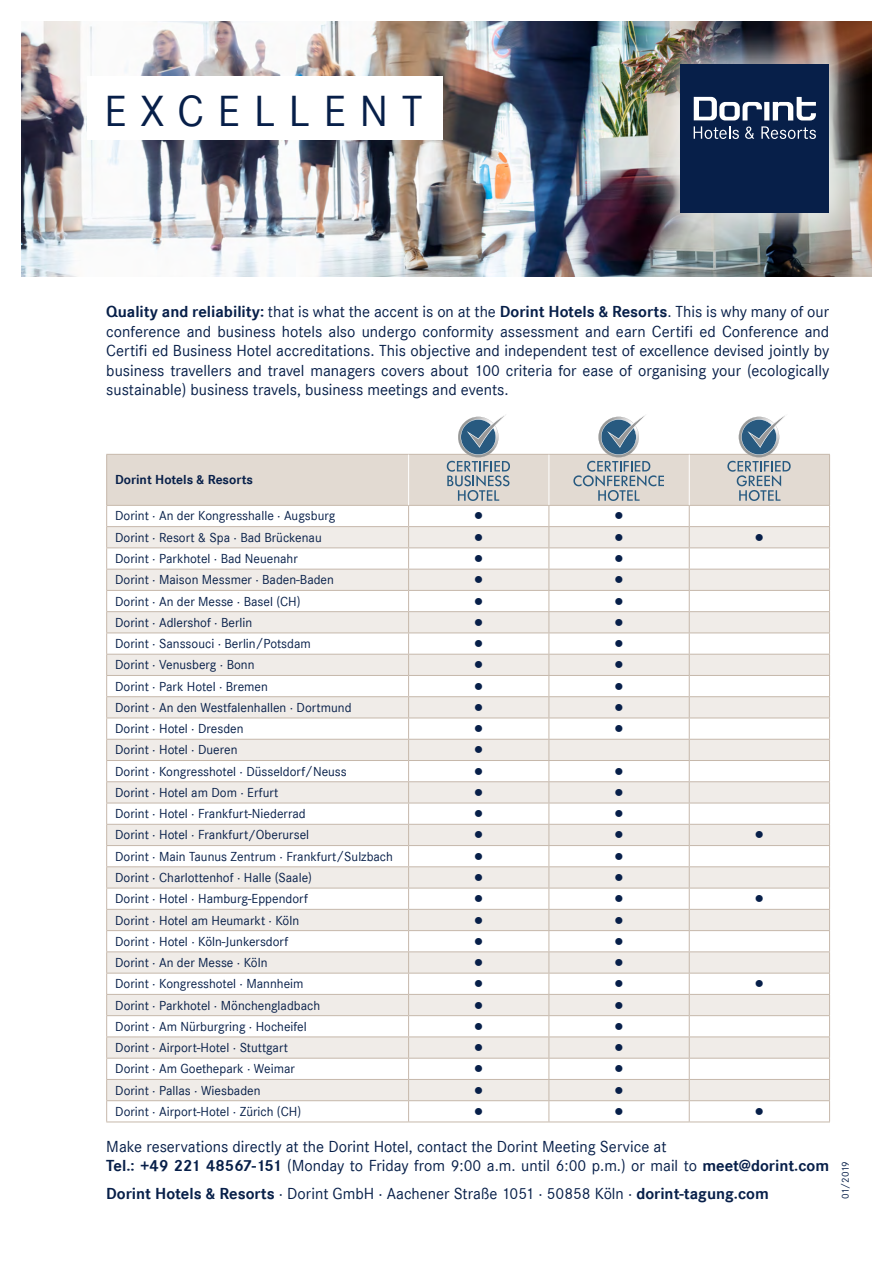
<style>
.page{position:relative;width:893px;height:1263px;background:#fff}
.page>*{position:absolute;margin:0;border:0;box-sizing:border-box;transform-origin:0 0}
.t1{font:45px "Corporate S";letter-spacing:.3em;color:#071f49}
.t2{font:16.5px/19.5px "Corporate S";color:#071f49}
.t3{font:13.5px "Corporate S";color:#071f49}
.t4{font:700 13.5px "Corporate S";color:#071f49}
.t5{font:10.5px "Corporate S";letter-spacing:-.07em;color:#071f49}
.s1{font-weight:700}
</style>
<div class="page">
<img style="left:21px;top:21px;width:851px;height:255px">
<div style="left:641px;top:24px;width:228px;height:229px;background:#fff;opacity:.75"></div>
<div style="left:680px;top:64px;width:149px;height:149px;background:#071f49"></div>
<svg style="left:773px;top:97px;width:43px;height:23px"></svg>
<div style="left:764px;top:102px;width:5px;height:18px;background:#fff"></div>
<svg style="left:694px;top:97px;width:68px;height:23px"></svg>
<svg style="left:694px;top:126px;width:45px;height:13px"></svg>
<svg style="left:745px;top:127px;width:9px;height:12px"></svg>
<svg style="left:761px;top:126px;width:55px;height:13px"></svg>
<div style="left:87px;top:77px;width:355px;height:63px;background:#fff"></div>
<hr style="left:106px;top:1121px;width:303px;height:1px;background:#c6b8ab">
<hr style="left:409px;top:1121px;width:140px;height:1px;background:#c6b8ab">
<hr style="left:549px;top:1121px;width:140px;height:1px;background:#c6b8ab">
<hr style="left:689px;top:1121px;width:141px;height:1px;background:#c6b8ab">
<svg style="left:106px;top:415px;width:724px;height:706px"></svg>
<h1 class="t1" style="left:104px;top:85px;width:320px">EXCELLENT</h1>
<p class="t2" style="left:106px;top:302px;width:724px;text-align:justify"><span class="s1">Quality and reliability:</span> that is what the accent is on at the <span class="s1">Dorint Hotels &amp; Resorts</span>. This is why many of our conference and business hotels also undergo conformity assessment and earn Certifi ed Conference and Certifi ed Business Hotel accreditations. This objective and independent test of excellence devised jointly by business travellers and travel managers covers about 100 criteria for ease of organising your (ecologically sustainable) business travels, business meetings and events.</p>
<p class="t4" style="left:115px;top:472px;width:139px">Dorint Hotels &amp; Resorts</p>
<p class="t3" style="left:115px;top:508px;width:222px">Dorint · An der Kongresshalle · Augsburg</p>
<p class="t3" style="left:474px;top:508px;width:11px">▯</p>
<p class="t3" style="left:615px;top:508px;width:11px">▯</p>
<p class="t3" style="left:115px;top:530px;width:208px">Dorint · Resort &amp; Spa · Bad Brückenau</p>
<p class="t3" style="left:474px;top:530px;width:11px">▯</p>
<p class="t3" style="left:615px;top:530px;width:11px">▯</p>
<p class="t3" style="left:755px;top:530px;width:11px">▯</p>
<p class="t3" style="left:115px;top:551px;width:184px">Dorint · Parkhotel · Bad Neuenahr</p>
<p class="t3" style="left:474px;top:551px;width:11px">▯</p>
<p class="t3" style="left:615px;top:551px;width:11px">▯</p>
<p class="t3" style="left:115px;top:572px;width:220px">Dorint · Maison Messmer · Baden-Baden</p>
<p class="t3" style="left:474px;top:572px;width:11px">▯</p>
<p class="t3" style="left:615px;top:572px;width:11px">▯</p>
<p class="t3" style="left:115px;top:593px;width:187px">Dorint · An der Messe · Basel (CH)</p>
<p class="t3" style="left:474px;top:593px;width:11px">▯</p>
<p class="t3" style="left:615px;top:593px;width:11px">▯</p>
<p class="t3" style="left:115px;top:615px;width:139px">Dorint · Adlershof · Berlin</p>
<p class="t3" style="left:474px;top:615px;width:11px">▯</p>
<p class="t3" style="left:615px;top:615px;width:11px">▯</p>
<p class="t3" style="left:115px;top:636px;width:197px">Dorint · Sanssouci · Berlin/Potsdam</p>
<p class="t3" style="left:474px;top:636px;width:11px">▯</p>
<p class="t3" style="left:615px;top:636px;width:11px">▯</p>
<p class="t3" style="left:115px;top:657px;width:141px">Dorint · Venusberg · Bonn</p>
<p class="t3" style="left:474px;top:657px;width:11px">▯</p>
<p class="t3" style="left:615px;top:657px;width:11px">▯</p>
<p class="t3" style="left:115px;top:678px;width:154px">Dorint · Park Hotel · Bremen</p>
<p class="t3" style="left:474px;top:678px;width:11px">▯</p>
<p class="t3" style="left:615px;top:678px;width:11px">▯</p>
<p class="t3" style="left:115px;top:700px;width:238px">Dorint · An den Westfalenhallen · Dortmund</p>
<p class="t3" style="left:474px;top:700px;width:11px">▯</p>
<p class="t3" style="left:615px;top:700px;width:11px">▯</p>
<p class="t3" style="left:115px;top:721px;width:130px">Dorint · Hotel · Dresden</p>
<p class="t3" style="left:474px;top:721px;width:11px">▯</p>
<p class="t3" style="left:615px;top:721px;width:11px">▯</p>
<p class="t3" style="left:115px;top:742px;width:124px">Dorint · Hotel · Dueren</p>
<p class="t3" style="left:474px;top:742px;width:11px">▯</p>
<p class="t3" style="left:115px;top:763px;width:233px">Dorint · Kongresshotel · Düsseldorf/Neuss</p>
<p class="t3" style="left:474px;top:763px;width:11px">▯</p>
<p class="t3" style="left:615px;top:763px;width:11px">▯</p>
<p class="t3" style="left:115px;top:785px;width:165px">Dorint · Hotel am Dom · Erfurt</p>
<p class="t3" style="left:474px;top:785px;width:11px">▯</p>
<p class="t3" style="left:615px;top:785px;width:11px">▯</p>
<p class="t3" style="left:115px;top:806px;width:192px">Dorint · Hotel · Frankfurt-Niederrad</p>
<p class="t3" style="left:474px;top:806px;width:11px">▯</p>
<p class="t3" style="left:615px;top:806px;width:11px">▯</p>
<p class="t3" style="left:115px;top:827px;width:196px">Dorint · Hotel · Frankfurt/Oberursel</p>
<p class="t3" style="left:474px;top:827px;width:11px">▯</p>
<p class="t3" style="left:615px;top:827px;width:11px">▯</p>
<p class="t3" style="left:755px;top:827px;width:11px">▯</p>
<p class="t3" style="left:115px;top:848px;width:279px">Dorint · Main Taunus Zentrum · Frankfurt/Sulzbach</p>
<p class="t3" style="left:474px;top:848px;width:11px">▯</p>
<p class="t3" style="left:615px;top:848px;width:11px">▯</p>
<p class="t3" style="left:115px;top:870px;width:198px">Dorint · Charlottenhof · Halle (Saale)</p>
<p class="t3" style="left:474px;top:870px;width:11px">▯</p>
<p class="t3" style="left:615px;top:870px;width:11px">▯</p>
<p class="t3" style="left:115px;top:891px;width:194px">Dorint · Hotel · Hamburg-Eppendorf</p>
<p class="t3" style="left:474px;top:891px;width:11px">▯</p>
<p class="t3" style="left:615px;top:891px;width:11px">▯</p>
<p class="t3" style="left:755px;top:891px;width:11px">▯</p>
<p class="t3" style="left:115px;top:912px;width:186px">Dorint · Hotel am Heumarkt · Köln</p>
<p class="t3" style="left:474px;top:912px;width:11px">▯</p>
<p class="t3" style="left:615px;top:912px;width:11px">▯</p>
<p class="t3" style="left:115px;top:934px;width:175px">Dorint · Hotel · Köln-Junkersdorf</p>
<p class="t3" style="left:474px;top:934px;width:11px">▯</p>
<p class="t3" style="left:615px;top:934px;width:11px">▯</p>
<p class="t3" style="left:115px;top:955px;width:154px">Dorint · An der Messe · Köln</p>
<p class="t3" style="left:474px;top:955px;width:11px">▯</p>
<p class="t3" style="left:615px;top:955px;width:11px">▯</p>
<p class="t3" style="left:115px;top:976px;width:190px">Dorint · Kongresshotel · Mannheim</p>
<p class="t3" style="left:474px;top:976px;width:11px">▯</p>
<p class="t3" style="left:615px;top:976px;width:11px">▯</p>
<p class="t3" style="left:755px;top:976px;width:11px">▯</p>
<p class="t3" style="left:115px;top:997px;width:206px">Dorint · Parkhotel · Mönchengladbach</p>
<p class="t3" style="left:474px;top:997px;width:11px">▯</p>
<p class="t3" style="left:615px;top:997px;width:11px">▯</p>
<p class="t3" style="left:115px;top:1019px;width:193px">Dorint · Am Nürburgring · Hocheifel</p>
<p class="t3" style="left:474px;top:1019px;width:11px">▯</p>
<p class="t3" style="left:615px;top:1019px;width:11px">▯</p>
<p class="t3" style="left:115px;top:1040px;width:174px">Dorint · Airport-Hotel · Stuttgart</p>
<p class="t3" style="left:474px;top:1040px;width:11px">▯</p>
<p class="t3" style="left:615px;top:1040px;width:11px">▯</p>
<p class="t3" style="left:115px;top:1061px;width:181px">Dorint · Am Goethepark · Weimar</p>
<p class="t3" style="left:474px;top:1061px;width:11px">▯</p>
<p class="t3" style="left:615px;top:1061px;width:11px">▯</p>
<p class="t3" style="left:115px;top:1082px;width:147px">Dorint · Pallas · Wiesbaden</p>
<p class="t3" style="left:474px;top:1082px;width:11px">▯</p>
<p class="t3" style="left:615px;top:1082px;width:11px">▯</p>
<p class="t3" style="left:115px;top:1104px;width:187px">Dorint · Airport-Hotel · Zürich (CH)</p>
<p class="t3" style="left:474px;top:1104px;width:11px">▯</p>
<p class="t3" style="left:615px;top:1104px;width:11px">▯</p>
<p class="t3" style="left:755px;top:1104px;width:11px">▯</p>
<p class="t2" style="left:106px;top:1136px;width:724px">Make reservations directly at the Dorint Hotel, contact the Dorint Meeting Service at<br><span class="s1">Tel.: +49 221 48567-151</span> (Monday to Friday from 9:00 a.m. until 6:00 p.m.) or mail to <span class="s1">meet@dorint.com</span></p>
<p class="t2" style="left:106px;top:1184px;width:664px"><span class="s1">Dorint Hotels &amp; Resorts</span> · Dorint GmbH · Aachener Straße 1051 · 50858 Köln · <span class="s1">dorint-tagung.com</span></p>
<p class="t5" style="left:839px;top:1199px;width:39px;rotate:-90deg">01/2019</p>
</div>
